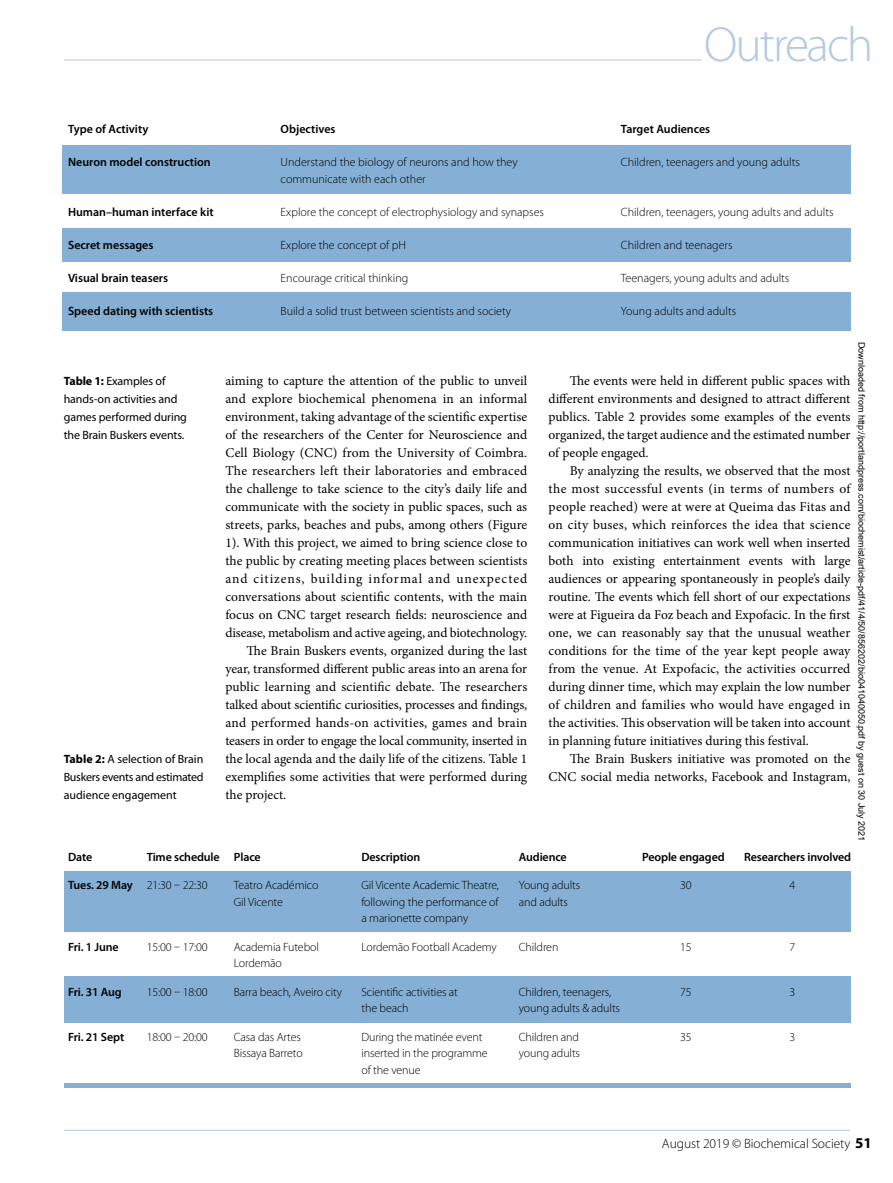
<style>
.page{position:relative;width:893px;height:1183px;background:#fff}
.page>*{position:absolute;margin:0;border:0;box-sizing:border-box;transform-origin:0 0}
.t1{font:300 49.5px "Myriad Pro";letter-spacing:-.04em;color:#b3cae2}
.t2{font:13.5px/18px "Minion Pro";color:#000;text-align:justify}
.t3{font:13.5px "Minion Pro";letter-spacing:-.02em;color:#000}
.t4{font:13.5px "Minion Pro";letter-spacing:.02em;color:#000}
.t5{font:13.5px "Minion Pro";letter-spacing:.07em;color:#000}
.t6{font:300 13.5px "Myriad Pro";letter-spacing:-.005em;color:#000}
.t7{font:300 12px "Myriad Pro";letter-spacing:-.01em;color:#000}
.t8{font:600 12px "Myriad Pro";color:#000}
.t9{font:12px/18px "Myriad Pro";letter-spacing:-.01em;color:#000}
.t10{font:9px "Arial";color:#000}
.s1{font-weight:700}
.s2{font-weight:600}
.s3{font-weight:700;font-size:15px}
</style>
<div class="page">
<hr style="left:64px;top:1129px;width:786px;height:1px;background:#b3cae2">
<hr style="left:64px;top:59px;width:638px;height:2px;background:#b3cae2">
<div style="left:62px;top:292px;width:788px;height:39px;background:#85afd4"></div>
<div style="left:62px;top:229px;width:788px;height:33px;background:#85afd4"></div>
<div style="left:62px;top:145px;width:788px;height:48px;background:#85afd4"></div>
<div style="left:64px;top:1082px;width:786px;height:5px;background:#85afd4"></div>
<div style="left:64px;top:975px;width:786px;height:47px;background:#85afd4"></div>
<div style="left:64px;top:871px;width:786px;height:60px;background:#85afd4"></div>
<h1 class="t1" style="left:704px;top:17px;width:171px">Outreach</h1>
<p class="t8" style="left:68px;top:121px;width:82px">Type of Activity</p>
<p class="t8" style="left:281px;top:121px;width:56px">Objectives</p>
<p class="t8" style="left:621px;top:121px;width:91px">Target Audiences</p>
<p class="t8" style="left:68px;top:154px;width:144px">Neuron model construction</p>
<p class="t7" style="left:281px;top:155px;width:238px">Understand the biology of neurons and how they</p>
<p class="t7" style="left:621px;top:155px;width:181px">Children, teenagers and young adults</p>
<p class="t7" style="left:281px;top:172px;width:147px">communicate with each other</p>
<p class="t8" style="left:68px;top:204px;width:147px">Human–human interface kit</p>
<p class="t7" style="left:281px;top:205px;width:265px">Explore the concept of electrophysiology and synapses</p>
<p class="t7" style="left:621px;top:205px;width:214px">Children, teenagers, young adults and adults</p>
<p class="t8" style="left:68px;top:237px;width:87px">Secret messages</p>
<p class="t7" style="left:281px;top:238px;width:127px">Explore the concept of pH</p>
<p class="t7" style="left:621px;top:238px;width:113px">Children and teenagers</p>
<p class="t8" style="left:68px;top:270px;width:102px">Visual brain teasers</p>
<p class="t7" style="left:281px;top:271px;width:129px">Encourage critical thinking</p>
<p class="t7" style="left:621px;top:271px;width:170px">Teenagers, young adults and adults</p>
<p class="t8" style="left:68px;top:303px;width:147px">Speed dating with scientists</p>
<p class="t7" style="left:281px;top:304px;width:232px">Build a solid trust between scientists and society</p>
<p class="t7" style="left:621px;top:304px;width:117px">Young adults and adults</p>
<p class="t9" style="left:64px;top:371px;width:125px"><span class="s1">Table 1:</span> Examples of hands-on activities and games performed during the Brain Buskers events.</p>
<p class="t9" style="left:64px;top:749px;width:141px;text-align:justify"><span class="s1">Table 2:</span> A selection of Brain Buskers events and estimated audience engagement</p>
<p class="t2" style="left:225px;top:371px;width:303px">aiming to capture the attention of the public to unveil</p>
<p class="t2" style="left:225px;top:389px;width:303px">and explore biochemical phenomena in an informal</p>
<p class="t2" style="left:225px;top:407px;width:303px">environment, taking advantage of the scientific expertise</p>
<p class="t2" style="left:225px;top:425px;width:303px">of the researchers of the Center for Neuroscience and</p>
<p class="t2" style="left:225px;top:443px;width:303px">Cell Biology (CNC) from the University of Coimbra.</p>
<p class="t4" style="left:225px;top:461px;width:303px">The researchers left their laboratories and embraced</p>
<p class="t2" style="left:225px;top:479px;width:303px">the challenge to take science to the city’s daily life and</p>
<p class="t2" style="left:225px;top:497px;width:303px">communicate with the society in public spaces, such as</p>
<p class="t2" style="left:225px;top:515px;width:303px">streets, parks, beaches and pubs, among others (Figure</p>
<p class="t2" style="left:225px;top:533px;width:303px">1). With this project, we aimed to bring science close to</p>
<p class="t2" style="left:225px;top:551px;width:303px">the public by creating meeting places between scientists</p>
<p class="t5" style="left:225px;top:569px;width:303px">and citizens, building informal and unexpected</p>
<p class="t2" style="left:225px;top:587px;width:303px">conversations about scientific contents, with the main</p>
<p class="t2" style="left:225px;top:605px;width:303px">focus on CNC target research fields: neuroscience and</p>
<p class="t2" style="left:225px;top:623px;width:303px">disease, metabolism and active ageing, and biotechnology.</p>
<p class="t2" style="left:247px;top:641px;width:282px">The Brain Buskers events, organized during the last</p>
<p class="t2" style="left:225px;top:659px;width:303px">year, transformed different public areas into an arena for</p>
<p class="t2" style="left:225px;top:677px;width:303px">public learning and scientific debate. The researchers</p>
<p class="t2" style="left:225px;top:695px;width:303px">talked about scientific curiosities, processes and findings,</p>
<p class="t2" style="left:225px;top:713px;width:303px">and performed hands-on activities, games and brain</p>
<p class="t3" style="left:225px;top:731px;width:303px">teasers in order to engage the local community, inserted in</p>
<p class="t2" style="left:225px;top:749px;width:303px">the local agenda and the daily life of the citizens. Table 1</p>
<p class="t2" style="left:225px;top:767px;width:303px">exemplifies some activities that were performed during</p>
<p class="t2" style="left:225px;top:785px;width:62px">the project.</p>
<p class="t10" style="left:865px;top:342px;width:501px;rotate:90deg">Downloaded from http://portlandpress.com/biochemist/article-pdf/41/4/50/856202/bio041040050.pdf by guest on 30 July 2021</p>
<p class="t2" style="left:549px;top:371px;width:303px;text-indent:21px">The events were held in different public spaces with different environments and designed to attract different publics. Table 2 provides some examples of the events organized, the target audience and the estimated number of people engaged.</p>
<p class="t2" style="left:549px;top:461px;width:303px;text-indent:21px">By analyzing the results, we observed that the most the most successful events (in terms of numbers of people reached) were at were at Queima das Fitas and on city buses, which reinforces the idea that science communication initiatives can work well when inserted both into existing entertainment events with large audiences or appearing spontaneously in people’s daily routine. The events which fell short of our expectations were at Figueira da Foz beach and Expofacic. In the first one, we can reasonably say that the unusual weather conditions for the time of the year kept people away from the venue. At Expofacic, the activities occurred during dinner time, which may explain the low number of children and families who would have engaged in the activities. This observation will be taken into account in planning future initiatives during this festival.</p>
<p class="t2" style="left:549px;top:749px;width:303px;text-align:right">The Brain Buskers initiative was promoted on the<br>CNC social media networks, Facebook and Instagram,</p>
<p class="t8" style="left:68px;top:848px;width:26px">Date</p>
<p class="t8" style="left:147px;top:848px;width:116px">Time schedule Place</p>
<p class="t8" style="left:361px;top:848px;width:60px">Description</p>
<p class="t8" style="left:519px;top:848px;width:50px">Audience</p>
<p class="t8" style="left:642px;top:848px;width:84px">People engaged</p>
<p class="t8" style="left:744px;top:848px;width:109px">Researchers involved</p>
<p class="t7" style="left:68px;top:878px;width:141px"><span class="s2">Tues. 29 May</span> 21:30 – 22:30</p>
<p class="t7" style="left:234px;top:878px;width:86px">Teatro Académico</p>
<p class="t7" style="left:361px;top:878px;width:139px">Gil Vicente Academic Theatre,</p>
<p class="t7" style="left:519px;top:878px;width:63px">Young adults</p>
<p class="t7" style="left:680px;top:878px;width:13px">30</p>
<p class="t7" style="left:790px;top:878px;width:7px">4</p>
<p class="t7" style="left:234px;top:895px;width:51px">Gil Vicente</p>
<p class="t7" style="left:361px;top:895px;width:139px">following the performance of</p>
<p class="t7" style="left:519px;top:895px;width:51px">and adults</p>
<p class="t7" style="left:361px;top:911px;width:108px">a marionette company</p>
<p class="t8" style="left:68px;top:938px;width:52px">Fri. 1 June</p>
<p class="t7" style="left:147px;top:940px;width:63px">15:00 – 17:00</p>
<p class="t7" style="left:234px;top:940px;width:87px">Academia Futebol</p>
<p class="t7" style="left:361px;top:940px;width:137px">Lordemão Football Academy</p>
<p class="t7" style="left:519px;top:940px;width:41px">Children</p>
<p class="t7" style="left:680px;top:940px;width:13px">15</p>
<p class="t7" style="left:790px;top:940px;width:7px">7</p>
<p class="t7" style="left:234px;top:956px;width:50px">Lordemão</p>
<p class="t8" style="left:68px;top:983px;width:55px">Fri. 31 Aug</p>
<p class="t7" style="left:147px;top:985px;width:63px">15:00 – 18:00</p>
<p class="t7" style="left:234px;top:985px;width:110px">Barra beach, Aveiro city</p>
<p class="t7" style="left:361px;top:985px;width:98px">Scientific activities at</p>
<p class="t7" style="left:519px;top:985px;width:94px">Children, teenagers,</p>
<p class="t7" style="left:680px;top:985px;width:13px">75</p>
<p class="t7" style="left:790px;top:985px;width:7px">3</p>
<p class="t7" style="left:361px;top:1001px;width:49px">the beach</p>
<p class="t7" style="left:519px;top:1001px;width:103px">young adults &amp; adults</p>
<p class="t8" style="left:68px;top:1028px;width:58px">Fri. 21 Sept</p>
<p class="t7" style="left:147px;top:1030px;width:63px">18:00 – 20:00</p>
<p class="t7" style="left:234px;top:1030px;width:69px">Casa das Artes</p>
<p class="t7" style="left:361px;top:1030px;width:123px">During the matinée event</p>
<p class="t7" style="left:519px;top:1030px;width:62px">Children and</p>
<p class="t7" style="left:680px;top:1030px;width:13px">35</p>
<p class="t7" style="left:790px;top:1030px;width:7px">3</p>
<p class="t7" style="left:234px;top:1046px;width:70px">Bissaya Barreto</p>
<p class="t7" style="left:361px;top:1046px;width:128px">inserted in the programme</p>
<p class="t7" style="left:519px;top:1046px;width:63px">young adults</p>
<p class="t7" style="left:361px;top:1063px;width:61px">of the venue</p>
<p class="t6" style="left:662px;top:1135px;width:211px">August 2019 © Biochemical Society <span class="s3">51</span></p>
</div>
